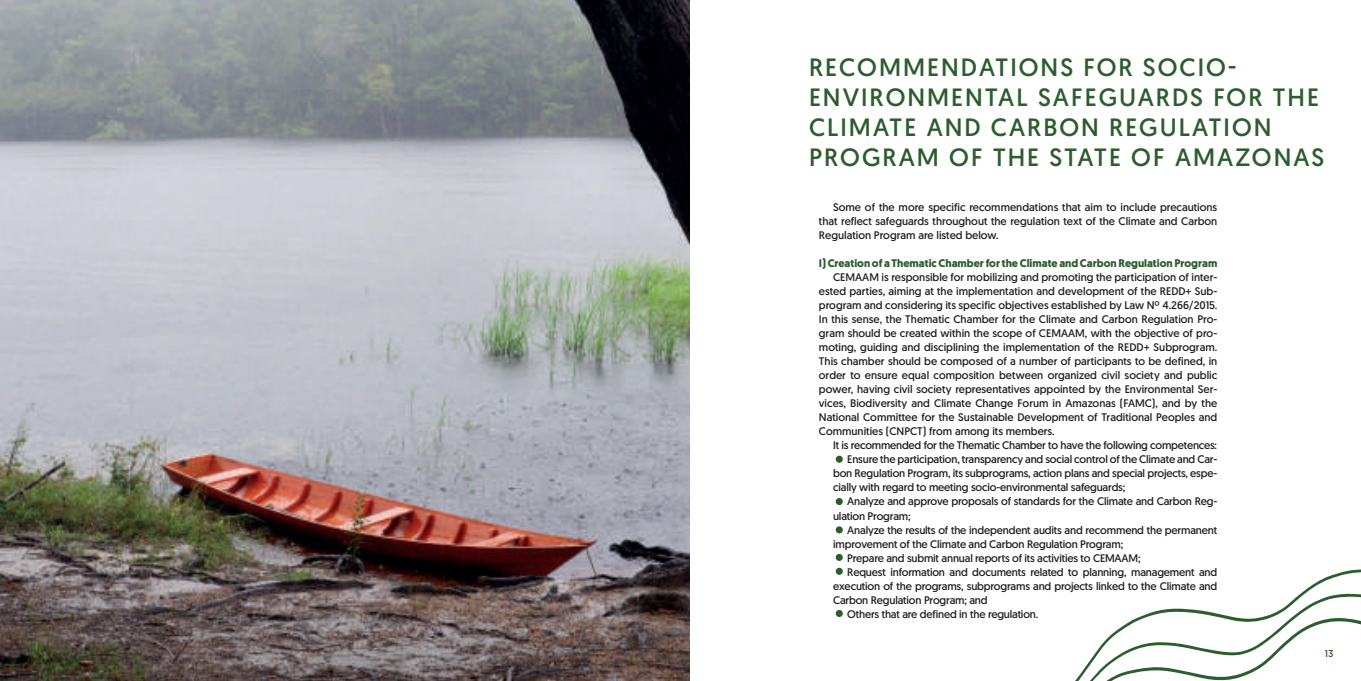
<style>
.page{position:relative;width:1361px;height:681px;background:#fff}
.page>*{position:absolute;margin:0;border:0;box-sizing:border-box;transform-origin:0 0}
.t1{font:25px/30px "Geomanist";letter-spacing:.08em;color:#2c5d2d}
.t2{font:11px/14px "Geomanist";letter-spacing:-.015em;color:#231f20;text-align:justify}
.t3{font:700 11px "Geomanist";color:#2d5d2d}
.t4{font:10px "Geomanist";color:#2c5d2d}
</style>
<div class="page">
<svg style="left:1076px;top:569px;width:285px;height:111px"></svg>
<img style="left:0;top:0;width:689px;height:680px">
<div style="left:836px;top:455px;width:7px;height:7px;background:#2c5d2d;border-radius:50%"></div>
<div style="left:836px;top:497px;width:7px;height:8px;background:#2c5d2d;border-radius:50%"></div>
<div style="left:836px;top:526px;width:7px;height:7px;background:#2c5d2d;border-radius:50%"></div>
<div style="left:836px;top:553px;width:7px;height:7px;background:#2c5d2d;border-radius:50%"></div>
<div style="left:836px;top:609px;width:7px;height:7px;background:#2c5d2d;border-radius:50%"></div>
<div style="left:836px;top:567px;width:7px;height:7px;background:#2c5d2d;border-radius:50%"></div>
<h1 class="t1" style="left:809px;top:52px;width:517px">RECOMMENDATIONS FOR SOCIO-<br>ENVIRONMENTAL SAFEGUARDS FOR THE<br>CLIMATE AND CARBON REGULATION<br>PROGRAM OF THE STATE OF AMAZONAS</h1>
<p class="t2" style="left:819px;top:200px;width:400px;text-indent:14px">Some of the more specific recommendations that aim to include precautions that reflect safeguards throughout the regulation text of the Climate and Carbon Regulation Program are listed below.</p>
<p class="t3" style="left:819px;top:256px;width:400px">I) Creation of a Thematic Chamber for the Climate and Carbon Regulation Program</p>
<p class="t2" style="left:819px;top:270px;width:400px;text-indent:14px">CEMAAM is responsible for mobilizing and promoting the participation of inter&shy;ested parties, aiming at the implementation and development of the REDD+ Sub&shy;program and considering its specific objectives established by Law Nº 4.266/2015.<br>In this sense, the Thematic Chamber for the Climate and Carbon Regulation Pro&shy;gram should be created within the scope of CEMAAM, with the objective of pro&shy;moting, guiding and disciplining the implementation of the REDD+ Subprogram.<br>This chamber should be composed of a number of participants to be defined, in order to ensure equal composition between organized civil society and public power, having civil society representatives appointed by the Environmental Ser&shy;vices, Biodiversity and Climate Change Forum in Amazonas (FAMC), and by the National Committee for the Sustainable Development of Traditional Peoples and Communities (CNPCT) from among its members.</p>
<p class="t2" style="left:833px;top:438px;width:385px">It is recommended for the Thematic Chamber to have the following competences:</p>
<p class="t2" style="left:847px;top:452px;width:371px">Ensure the participation, transparency and social control of the Climate and Car-</p>
<p class="t2" style="left:833px;top:466px;width:386px">bon Regulation Program, its subprograms, action plans and special projects, espe-</p>
<p class="t2" style="left:833px;top:480px;width:294px">cially with regard to meeting socio-environmental safeguards;</p>
<p class="t2" style="left:847px;top:494px;width:371px">Analyze and approve proposals of standards for the Climate and Carbon Reg-</p>
<p class="t2" style="left:833px;top:508px;width:79px">ulation Program;</p>
<p class="t2" style="left:847px;top:522px;width:371px">Analyze the results of the independent audits and recommend the permanent</p>
<p class="t2" style="left:833px;top:536px;width:292px">improvement of the Climate and Carbon Regulation Program;</p>
<p class="t2" style="left:847px;top:550px;width:295px">Prepare and submit annual reports of its activities to CEMAAM;</p>
<p class="t2" style="left:847px;top:564px;width:371px">Request information and documents related to planning, management and</p>
<p class="t2" style="left:833px;top:578px;width:386px">execution of the programs, subprograms and projects linked to the Climate and</p>
<p class="t2" style="left:833px;top:592px;width:156px">Carbon Regulation Program; and</p>
<p class="t2" style="left:847px;top:606px;width:193px">Others that are defined in the regulation.</p>
<p class="t4" style="left:1325px;top:647px;width:10px">13</p>
</div>
